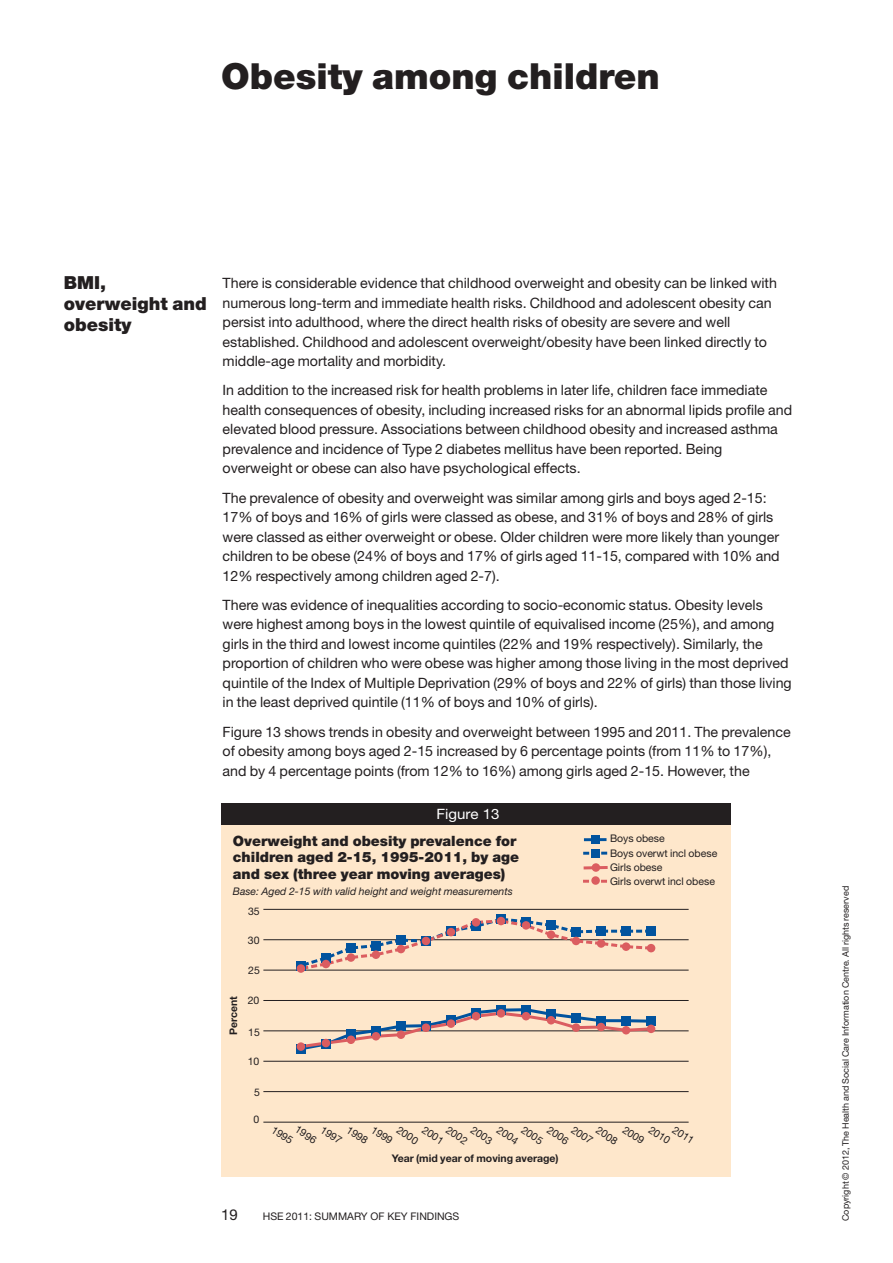
<style>
.page{position:relative;width:893px;height:1263px;background:#fff}
.page>*{position:absolute;margin:0;border:0;box-sizing:border-box;transform-origin:0 0}
.t1{font:900 36px "Helvetica Neue";color:#231f20}
.t2{font:900 18px/21px "Helvetica Neue";color:#231f20}
.t3{font:15px "Helvetica Neue";color:#231f20}
.t4{font:14.25px/19.5px "Helvetica Neue";color:#231f20}
.t5{font:900 14.25px/16.5px "Helvetica Neue";color:#231f20}
.t6{font:14.25px "Helvetica Neue";color:#fff;scale:1.06 1}
.t7{font:10.5px/14.2px "Helvetica Neue";color:#231f20}
.t8{font:italic 10.5px "Helvetica Neue";color:#231f20}
.t9{font:700 10.5px "Helvetica Neue";color:#231f20}
.t10{font:9px "Helvetica Neue";color:#231f20}
</style>
<div class="page">
<div style="left:221px;top:818px;width:509px;height:359px;background:#fee7cb"></div>
<div style="left:221px;top:803px;width:509px;height:22px;background:#231f20"></div>
<hr style="left:263px;top:1122px;width:426px;height:1px;background:#231f20">
<hr style="left:263px;top:1091px;width:426px;height:1px;background:#231f20">
<hr style="left:263px;top:1061px;width:426px;height:1px;background:#231f20">
<hr style="left:263px;top:1030px;width:426px;height:1px;background:#231f20">
<hr style="left:263px;top:1000px;width:426px;height:1px;background:#231f20">
<hr style="left:263px;top:970px;width:426px;height:1px;background:#231f20">
<hr style="left:263px;top:939px;width:426px;height:1px;background:#231f20">
<hr style="left:263px;top:909px;width:426px;height:1px;background:#231f20">
<div style="left:647px;top:927px;width:9px;height:9px;background:#01539e"></div>
<svg style="left:296px;top:1044px;width:9px;height:9px"></svg>
<div style="left:521px;top:1005px;width:9px;height:9px;background:#01539e"></div>
<div style="left:647px;top:1017px;width:9px;height:9px;background:#01539e"></div>
<svg style="left:297px;top:915px;width:358px;height:58px"></svg>
<svg style="left:297px;top:1006px;width:358px;height:46px"></svg>
<svg style="left:583px;top:852px;width:25px;height:3px"></svg>
<hr style="left:584px;top:838px;width:22px;height:3px;background:#01539e">
<div style="left:591px;top:835px;width:9px;height:9px;background:#01539e"></div>
<div style="left:591px;top:849px;width:9px;height:8px;background:#01539e"></div>
<svg style="left:583px;top:880px;width:24px;height:3px"></svg>
<svg style="left:583px;top:863px;width:25px;height:9px"></svg>
<div style="left:591px;top:876px;width:9px;height:9px;background:#db5d60;border-radius:50%"></div>
<h1 class="t1" style="left:221px;top:64px;width:440px">Obesity among children</h1>
<p class="t2" style="left:64px;top:274px;width:144px">BMI, overweight and obesity</p>
<p class="t4" style="left:223px;top:275px;width:556px">There is considerable evidence that childhood overweight and obesity can be linked with numerous long-term and immediate health risks. Childhood and adolescent obesity can persist into adulthood, where the direct health risks of obesity are severe and well established. Childhood and adolescent overweight/obesity have been linked directly to middle-age mortality and morbidity.</p>
<p class="t4" style="left:223px;top:382px;width:571px">In addition to the increased risk for health problems in later life, children face immediate health consequences of obesity, including increased risks for an abnormal lipids profile and elevated blood pressure. Associations between childhood obesity and increased asthma prevalence and incidence of Type 2 diabetes mellitus have been reported. Being overweight or obese can also have psychological effects.</p>
<p class="t4" style="left:223px;top:489px;width:559px">The prevalence of obesity and overweight was similar among girls and boys aged 2-15:<br>17% of boys and 16% of girls were classed as obese, and 31% of boys and 28% of girls were classed as either overweight or obese. Older children were more likely than younger children to be obese (24% of boys and 17% of girls aged 11-15, compared with 10% and 12% respectively among children aged 2-7).</p>
<p class="t4" style="left:223px;top:596px;width:571px">There was evidence of inequalities according to socio-economic status. Obesity levels were highest among boys in the lowest quintile of equivalised income (25%), and among girls in the third and lowest income quintiles (22% and 19% respectively). Similarly, the proportion of children who were obese was higher among those living in the most deprived quintile of the Index of Multiple Deprivation (29% of boys and 22% of girls) than those living in the least deprived quintile (11% of boys and 10% of girls).</p>
<p class="t4" style="left:223px;top:723px;width:570px">Figure 13 shows trends in obesity and overweight between 1995 and 2011. The prevalence of obesity among boys aged 2-15 increased by 6 percentage points (from 11% to 17%), and by 4 percentage points (from 12% to 16%) among girls aged 2-15. However, the</p>
<p class="t6" style="left:437px;top:809px;width:61px">Figure 13</p>
<p class="t5" style="left:233px;top:833px;width:288px">Overweight and obesity prevalence for children aged 2-15, 1995-2011, by age and sex (three year moving averages)</p>
<p class="t8" style="left:233px;top:888px;width:281px">Base: Aged 2-15 with valid height and weight measurements</p>
<p class="t7" style="left:248px;top:905px;width:13px">35</p>
<p class="t7" style="left:248px;top:934px;width:13px">30</p>
<p class="t9" style="left:230px;top:1035px;width:40px;rotate:-90deg">Percent</p>
<p class="t7" style="left:248px;top:964px;width:13px">25</p>
<p class="t7" style="left:248px;top:994px;width:13px">20</p>
<p class="t7" style="left:248px;top:1026px;width:13px">15</p>
<p class="t7" style="left:248px;top:1055px;width:13px">10</p>
<p class="t7" style="left:254px;top:1086px;width:7px">5</p>
<p class="t7" style="left:254px;top:1113px;width:7px">0</p>
<p class="t7" style="left:610px;top:832px;width:109px">Boys obese<br>Boys overwt incl obese<br>Girls obese<br>Girls overwt incl obese</p>
<p class="t7" style="left:276px;top:1123px;width:25px;rotate:33deg">1995</p>
<p class="t7" style="left:299px;top:1123px;width:25px;rotate:33deg">1996</p>
<p class="t7" style="left:325px;top:1123px;width:25px;rotate:33deg">1997</p>
<p class="t7" style="left:351px;top:1123px;width:25px;rotate:33deg">1998</p>
<p class="t7" style="left:376px;top:1123px;width:25px;rotate:33deg">1999</p>
<p class="t7" style="left:401px;top:1124px;width:25px;rotate:33deg">2000</p>
<p class="t7" style="left:427px;top:1124px;width:25px;rotate:33deg">2001</p>
<p class="t7" style="left:450px;top:1124px;width:25px;rotate:33deg">2002</p>
<p class="t7" style="left:475px;top:1124px;width:25px;rotate:33deg">2003</p>
<p class="t7" style="left:501px;top:1124px;width:25px;rotate:33deg">2004</p>
<p class="t7" style="left:526px;top:1124px;width:25px;rotate:33deg">2005</p>
<p class="t7" style="left:552px;top:1124px;width:25px;rotate:33deg">2006</p>
<p class="t7" style="left:576px;top:1124px;width:25px;rotate:33deg">2007</p>
<p class="t7" style="left:600px;top:1124px;width:25px;rotate:33deg">2008</p>
<p class="t7" style="left:627px;top:1124px;width:25px;rotate:33deg">2009</p>
<p class="t7" style="left:653px;top:1124px;width:25px;rotate:33deg">2010</p>
<p class="t7" style="left:677px;top:1124px;width:25px;rotate:33deg">2011</p>
<p class="t9" style="left:392px;top:1154px;width:169px">Year (mid year of moving average)</p>
<p class="t3" style="left:221px;top:1210px;width:18px">19</p>
<p class="t7" style="left:263px;top:1210px;width:198px">HSE 2011: SUMMARY OF KEY FINDINGS</p>
<p class="t10" style="left:842px;top:1221px;width:337px;rotate:-90deg">Copyright © 2012, The Health and Social Care Information Centre. All rights reserved</p>
</div>
